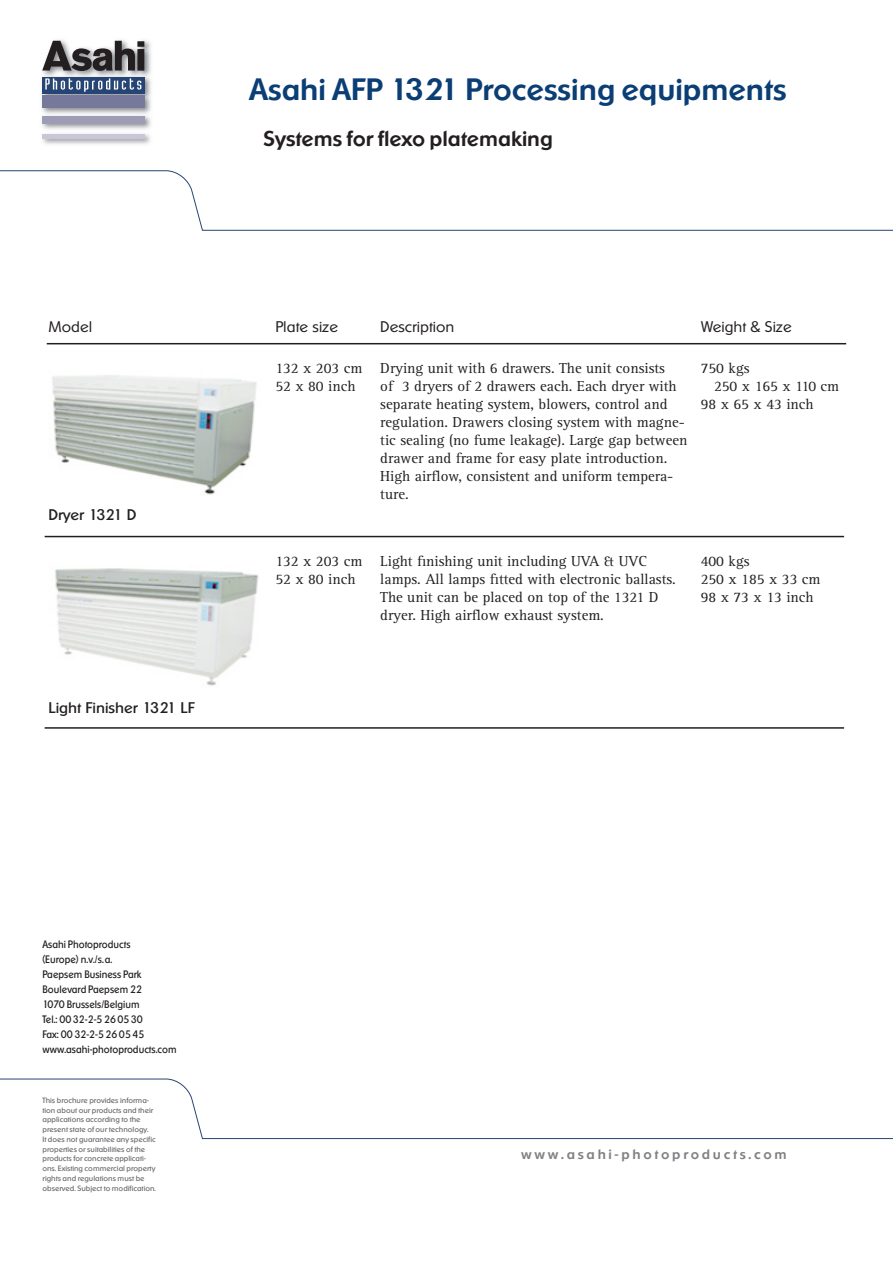
<style>
.page{position:relative;width:893px;height:1263px;background:#fff}
.page>*{position:absolute;margin:0;border:0;box-sizing:border-box;transform-origin:0 0}
.t1{font:500 30px "Ornitons";color:#0b3e75}
.t2{font:500 21px "Ornitons";color:#231f20}
.t3{font:15px/18px "Rotis Serif";color:#231f20}
.t4{font:300 15px "Ornitons";color:#231f20}
.t5{font:15px "Ornitons";color:#231f20}
.t6{font:500 13.5px "Ornitons";letter-spacing:.2em;color:#808285}
.t7{font:10.5px "Ornitons";color:#231f20;scale:.9 1}
.t8{font:7.5px/9.8px "Ornitons";color:#6c6d70}
</style>
<div class="page">
<img style="left:42px;top:40px;width:109px;height:105px">
<div style="left:42px;top:77px;width:102px;height:16px;background:#264574"></div>
<svg style="left:42px;top:41px;width:102px;height:30px"></svg>
<div style="left:42px;top:96px;width:102px;height:12px;background:#77799b"></div>
<div style="left:42px;top:116px;width:102px;height:7px;background:#9d9cb5"></div>
<hr style="left:42px;top:134px;width:102px;height:4px;background:#c9c7d5">
<svg style="left:45px;top:78px;width:96px;height:14px"></svg>
<svg style="left:0;top:170px;width:893px;height:61px"></svg>
<svg style="left:0;top:1078px;width:893px;height:61px"></svg>
<img style="left:52px;top:375px;width:205px;height:120px">
<img style="left:55px;top:568px;width:204px;height:118px">
<hr style="left:47px;top:343px;width:799px;height:1px;background:#231f20">
<hr style="left:45px;top:536px;width:799px;height:1px;background:#231f20">
<hr style="left:45px;top:727px;width:799px;height:2px;background:#231f20">
<p class="t1" style="left:249px;top:71px;width:539px">Asahi AFP 1321 Processing equipments</p>
<p class="t2" style="left:264px;top:126px;width:291px">Systems for flexo platemaking</p>
<p class="t4" style="left:49px;top:318px;width:45px">Model</p>
<p class="t4" style="left:275px;top:318px;width:64px">Plate size</p>
<p class="t4" style="left:380px;top:318px;width:76px">Description</p>
<p class="t4" style="left:701px;top:318px;width:93px">Weight &amp; Size</p>
<p class="t5" style="left:49px;top:505px;width:90px">Dryer 1321 D</p>
<p class="t5" style="left:49px;top:698px;width:148px">Light Finisher 1321 LF</p>
<p class="t3" style="left:275px;top:359px;width:89px">132 x 203 cm<br>52 x 80 inch</p>
<p class="t3" style="left:380px;top:359px;width:309px">Drying unit with 6 drawers. The unit consists<br>of 3 dryers of 2 drawers each. Each dryer with separate heating system, blowers, control and regulation. Drawers closing system with magne&shy;tic sealing (no fume leakage). Large gap between drawer and frame for easy plate introduction.<br>High airflow, consistent and uniform tempera&shy;ture.</p>
<p class="t3" style="left:701px;top:359px;width:50px">750 kgs</p>
<p class="t3" style="left:714px;top:377px;width:127px">250 x 165 x 110 cm</p>
<p class="t3" style="left:701px;top:395px;width:114px">98 x 65 x 43 inch</p>
<p class="t3" style="left:275px;top:552px;width:89px">132 x 203 cm<br>52 x 80 inch</p>
<p class="t3" style="left:380px;top:552px;width:297px">Light finishing unit including UVA &amp; UVC lamps. All lamps fitted with electronic ballasts.<br>The unit can be placed on top of the 1321 D dryer. High airflow exhaust system.</p>
<p class="t3" style="left:701px;top:552px;width:121px">400 kgs<br>250 x 185 x 33 cm<br>98 x 73 x 13 inch</p>
<p class="t7" style="left:43px;top:937px;width:99px">Asahi Photoproducts</p>
<p class="t7" style="left:43px;top:952px;width:79px">(Europe) n.v./s.a.</p>
<p class="t7" style="left:43px;top:967px;width:112px">Paepsem Business Park</p>
<p class="t7" style="left:43px;top:982px;width:112px">Boulevard Paepsem 22</p>
<p class="t7" style="left:43px;top:997px;width:109px">1070 Brussels/Belgium</p>
<p class="t7" style="left:43px;top:1012px;width:113px">Tel.: 0032-2-5260530</p>
<p class="t7" style="left:43px;top:1027px;width:115px">Fax: 0032-2-5260545</p>
<p class="t7" style="left:43px;top:1042px;width:150px">www.asahi-photoproducts.com</p>
<p class="t8" style="left:43px;top:1095px;width:112px">This brochure provides informa&shy;tion about our products and their applications according to the</p>
<p class="t8" style="left:43px;top:1124px;width:108px">present state of our technology.</p>
<p class="t8" style="left:43px;top:1134px;width:115px">It does not guarantee any specific properties or suitabilities of the products for concrete applicati&shy;ons. Existing commercial property rights and regulations must be observed. Subject to modification.</p>
<p class="t6" style="left:521px;top:1145px;width:267px">www.asahi-photoproducts.com</p>
</div>
